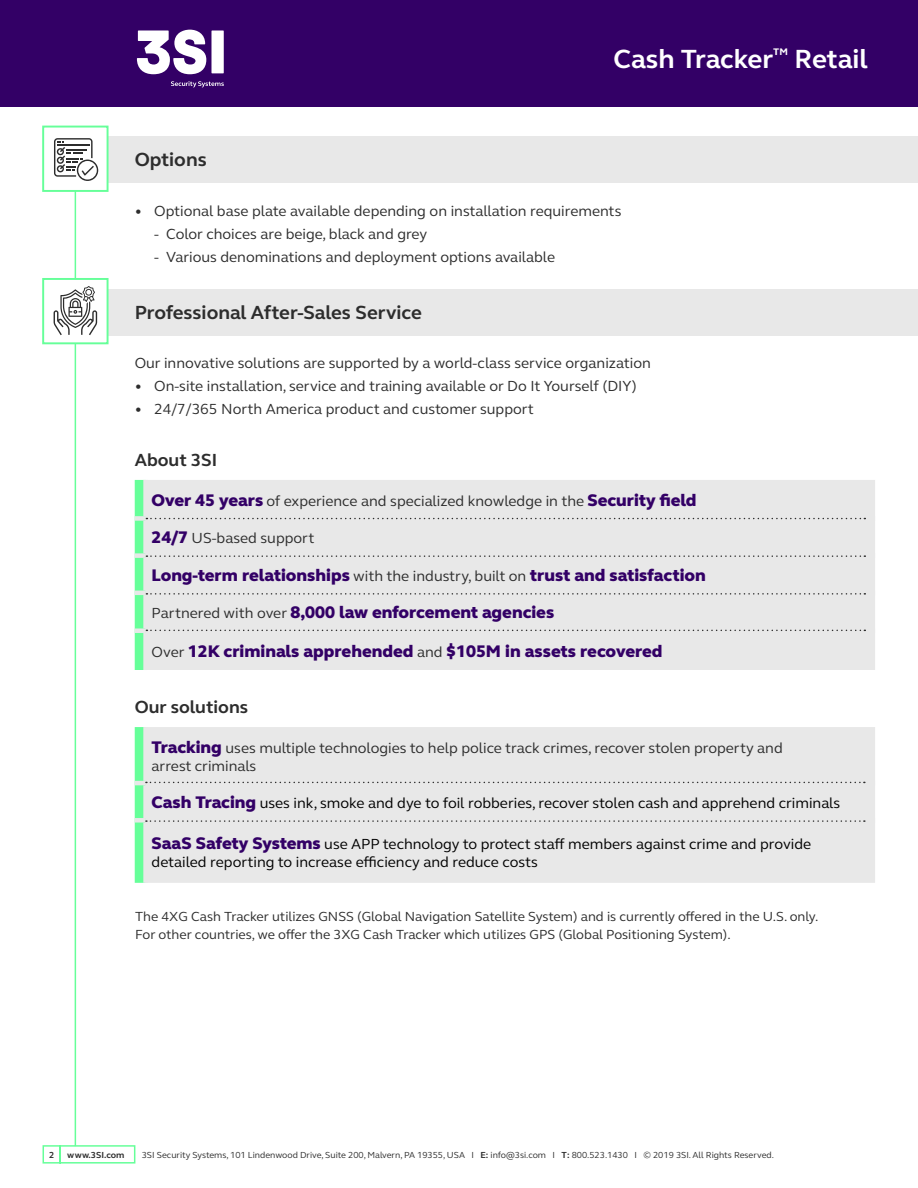
<style>
.page{position:relative;width:918px;height:1188px;background:#fff}
.page>*{position:absolute;margin:0;border:0;box-sizing:border-box;transform-origin:0 0}
.t1{font:700 27px "FS Elliot Pro";color:#fff}
.t2{font:700 19.5px "FS Elliot Pro";color:#2d2d2d}
.t3{font:700 18px "FS Elliot Pro";color:#2d2d2d}
.t4{font:800 17.25px/37.5px "FS Elliot Pro";color:#306}
.t5{font:15px/18px "FS Elliot Pro";color:#2d2d2d}
.t6{font:15px/18px "FS Elliot Pro";color:#000}
.t7{font:13.5px/18px "FS Elliot Pro";color:#2d2d2d}
.t8{font:9px "FS Elliot Pro";color:#2d2d2d}
.t9{font:700 9px "FS Elliot Pro";color:#2d2d2d}
.s1{font-weight:800;font-size:17.25px;color:#306}
.s2{font-weight:400;font-size:15px;color:#2d2d2d}
.s3{font-weight:700}
</style>
<div class="page">
<svg style="left:42px;top:1144px;width:94px;height:20px"></svg>
<div style="left:0;top:0;width:918px;height:106px;background:#306"></div>
<div style="left:211px;top:31px;width:13px;height:42px;background:#fff"></div>
<svg style="left:137px;top:30px;width:69px;height:44px"></svg>
<svg style="left:171px;top:81px;width:53px;height:6px"></svg>
<hr style="left:75px;top:183px;width:1px;height:963px;background:#6f9">
<div style="left:100px;top:137px;width:818px;height:46px;background:#e8e8e8"></div>
<div style="left:42px;top:126px;width:67px;height:66px;background:#fff;border:2px solid #6f9"></div>
<div style="left:100px;top:289px;width:818px;height:46px;background:#e8e8e8"></div>
<div style="left:42px;top:278px;width:67px;height:66px;background:#fff;border:2px solid #6f9"></div>
<svg style="left:54px;top:138px;width:44px;height:43px"></svg>
<svg style="left:54px;top:286px;width:43px;height:49px"></svg>
<div style="left:135px;top:480px;width:730px;height:190px;background:#e8e8e8"></div>
<div style="left:135px;top:727px;width:730px;height:156px;background:#e8e8e8"></div>
<h1 class="t1" style="left:613px;top:40px;width:256px">Cash Tracker<sup>™</sup> Retail</h1>
<h2 class="t2" style="left:135px;top:147px;width:74px">Options</h2>
<p class="t5" style="left:135px;top:201px;width:488px">• Optional base plate available depending on installation requirements</p>
<p class="t5" style="left:154px;top:224px;width:275px">- Color choices are beige, black and grey</p>
<p class="t5" style="left:154px;top:248px;width:402px">- Various denominations and deployment options available</p>
<h2 class="t2" style="left:135px;top:299px;width:289px">Professional After-Sales Service</h2>
<p class="t5" style="left:135px;top:354px;width:518px">Our innovative solutions are supported by a world-class service organization</p>
<p class="t5" style="left:135px;top:377px;width:504px">• On-site installation, service and training available or Do It Yourself (DIY)</p>
<p class="t5" style="left:135px;top:400px;width:401px">• 24/7/365 North America product and customer support</p>
<p class="t3" style="left:135px;top:448px;width:84px">About 3SI</p>
<p class="t5" style="left:152px;top:491px;width:547px"><span class="s1">Over 45 years</span> of experience and specialized knowledge in the <span class="s1">Security field</span></p>
<p class="t5" style="left:152px;top:529px;width:164px"><span class="s1">24/7</span> US-based support</p>
<p class="t4" style="left:152px;top:556px;width:556px">Long-term relationships <span class="s2">with the industry, built on</span> trust and satisfaction<br><span class="s2">Partnered with over</span> 8,000 law enforcement agencies</p>
<p class="t4" style="left:152px;top:632px;width:512px"><span class="s2">Over</span> 12K criminals apprehended <span class="s2">and</span> $105M in assets recovered</p>
<p class="t3" style="left:135px;top:695px;width:115px">Our solutions</p>
<p class="t5" style="left:152px;top:738px;width:633px"><span class="s1">Tracking</span> uses multiple technologies to help police track crimes, recover stolen property and arrest criminals</p>
<p class="t6" style="left:152px;top:794px;width:690px"><span class="s1">Cash Tracing</span> uses ink, smoke and dye to foil robberies, recover stolen cash and apprehend criminals</p>
<p class="t6" style="left:152px;top:835px;width:661px"><span class="s1">SaaS Safety Systems</span> use APP technology to protect staff members against crime and provide detailed reporting to increase efficiency and reduce costs</p>
<p class="t7" style="left:135px;top:907px;width:685px">The 4XG Cash Tracker utilizes GNSS (Global Navigation Satellite System) and is currently offered in the U.S. only.<br>For other countries, we offer the 3XG Cash Tracker which utilizes GPS (Global Positioning System).</p>
<p class="t9" style="left:49px;top:1149px;width:7px">2</p>
<p class="t9" style="left:67px;top:1149px;width:59px">www.3SI.com</p>
<p class="t8" style="left:142px;top:1149px;width:634px">3SI Security Systems, 101 Lindenwood Drive, Suite 200, Malvern, PA 19355, USA I <span class="s3">E:</span> info@3si.com I <span class="s3">T:</span> 800.523.1430 I © 2019 3SI. All Rights Reserved.</p>
</div>
